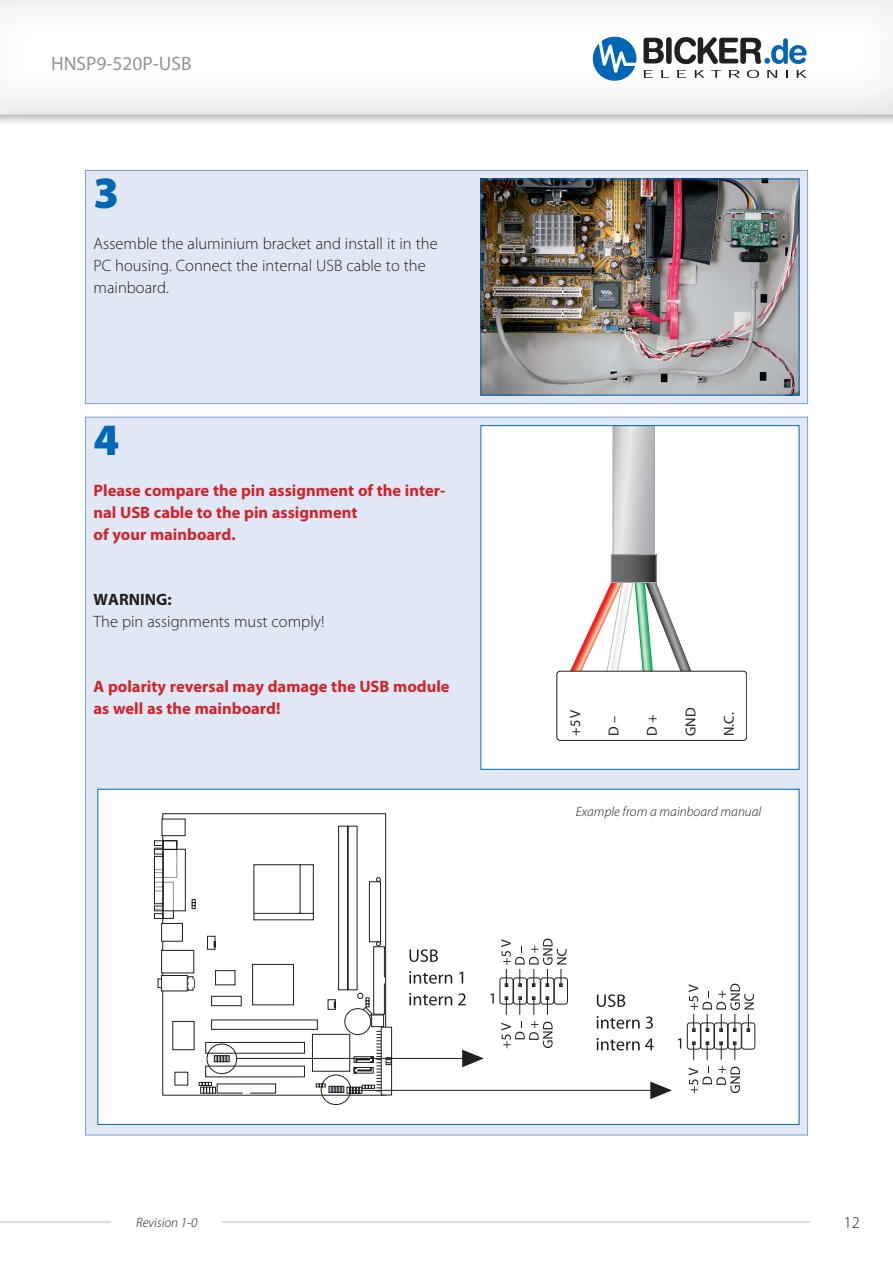
<style>
.page{position:relative;width:893px;height:1263px;background:#fff}
.page>*{position:absolute;margin:0;border:0;box-sizing:border-box;transform-origin:0 0}
.t1{font:900 45px "Myriad Pro";color:#0166b3}
.t2{font:19.5px "Myriad Pro";color:#939598}
.t3{font:700 16.5px/21.8px "Myriad Pro";color:#d1232a}
.t4{font:300 16.5px/21.8px "Myriad Pro";color:#231f20}
.t5{font:700 16.5px "Myriad Pro";color:#231f20}
.t6{font:14.4px "Myriad";color:#231f20}
.t7{font:italic 300 13.5px "Myriad Pro";color:#231f20}
</style>
<div class="page">
<div style="left:0;top:0;width:893px;height:127px;background:#231f20;opacity:.5"></div>
<div style="left:0;top:0;width:893px;height:116px;background:#231f20;opacity:.25"></div>
<svg style="left:593px;top:37px;width:214px;height:44px"></svg>
<hr style="left:0;top:1221px;width:829px;height:1px;background:#bcbdc0">
<div style="left:112px;top:1180px;width:110px;height:83px;background:#fff"></div>
<div style="left:810px;top:1180px;width:83px;height:83px;background:#fff"></div>
<div style="left:85px;top:170px;width:723px;height:234px;background:#e1e8f5;border:1px solid #7e9ed2"></div>
<img style="left:482px;top:181px;width:315px;height:212px">
<div style="left:85px;top:417px;width:723px;height:718px;background:#e1e8f5;border:1px solid #7e9ed2"></div>
<div style="left:481px;top:426px;width:318px;height:343px;background:#fff"></div>
<svg style="left:613px;top:427px;width:42px;height:127px;background:#cbccce"></svg>
<svg style="left:567px;top:576px;width:126px;height:95px"></svg>
<div style="left:556px;top:671px;width:191px;height:70px;border:1px solid #231f20;border-radius:3px"></div>
<div style="left:611px;top:555px;width:45px;height:27px;background:linear-gradient(to right,#7a7b7f,#353435)"></div>
<div style="left:611px;top:554px;width:45px;height:29px;border:1px solid #a8a9ad"></div>
<div style="left:480px;top:425px;width:319px;height:345px;border:1px solid #0166b3"></div>
<div style="left:98px;top:789px;width:701px;height:335px;background:#fff"></div>
<hr style="left:237px;top:1058px;width:226px;height:1px;background:#231f20">
<hr style="left:350px;top:1090px;width:304px;height:1px;background:#231f20">
<svg style="left:650px;top:1081px;width:22px;height:18px"></svg>
<svg style="left:409px;top:949px;width:29px;height:13px"></svg>
<svg style="left:409px;top:971px;width:43px;height:13px"></svg>
<svg style="left:459px;top:972px;width:4px;height:11px"></svg>
<svg style="left:409px;top:993px;width:43px;height:12px"></svg>
<svg style="left:458px;top:993px;width:8px;height:12px"></svg>
<svg style="left:501px;top:1021px;width:52px;height:27px"></svg>
<div style="left:527px;top:977px;width:14px;height:27px;border:1px solid #231f20;border-radius:3px"></div>
<div style="left:513px;top:977px;width:14px;height:27px;border:1px solid #231f20;border-radius:3px"></div>
<div style="left:499px;top:977px;width:14px;height:27px;border:1px solid #231f20;border-radius:3px"></div>
<div style="left:540px;top:977px;width:14px;height:27px;border:1px solid #231f20;border-radius:3px"></div>
<div style="left:554px;top:977px;width:14px;height:27px;border:1px solid #231f20;border-radius:3px"></div>
<svg style="left:490px;top:993px;width:4px;height:10px"></svg>
<svg style="left:501px;top:939px;width:66px;height:48px"></svg>
<svg style="left:505px;top:996px;width:3px;height:19px"></svg>
<svg style="left:518px;top:996px;width:4px;height:19px"></svg>
<svg style="left:532px;top:996px;width:3px;height:19px"></svg>
<svg style="left:546px;top:996px;width:3px;height:19px"></svg>
<svg style="left:154px;top:818px;width:238px;height:287px"></svg>
<svg style="left:462px;top:1049px;width:22px;height:18px"></svg>
<svg style="left:597px;top:994px;width:28px;height:13px"></svg>
<svg style="left:597px;top:1016px;width:56px;height:13px"></svg>
<svg style="left:597px;top:1038px;width:57px;height:12px"></svg>
<svg style="left:689px;top:1066px;width:51px;height:27px"></svg>
<div style="left:714px;top:1022px;width:14px;height:27px;border:1px solid #231f20;border-radius:3px"></div>
<div style="left:700px;top:1022px;width:14px;height:27px;border:1px solid #231f20;border-radius:3px"></div>
<div style="left:687px;top:1022px;width:14px;height:27px;border:1px solid #231f20;border-radius:3px"></div>
<div style="left:728px;top:1022px;width:14px;height:27px;border:1px solid #231f20;border-radius:3px"></div>
<div style="left:741px;top:1022px;width:14px;height:27px;border:1px solid #231f20;border-radius:3px"></div>
<svg style="left:678px;top:1038px;width:3px;height:10px"></svg>
<svg style="left:689px;top:984px;width:65px;height:48px"></svg>
<svg style="left:692px;top:1041px;width:4px;height:19px"></svg>
<svg style="left:706px;top:1041px;width:3px;height:19px"></svg>
<svg style="left:719px;top:1041px;width:4px;height:19px"></svg>
<svg style="left:733px;top:1041px;width:3px;height:19px"></svg>
<p class="t2" style="left:51px;top:51px;width:142px">HNSP9-520P-USB</p>
<h1 class="t1" style="left:94px;top:163px;width:27px">3</h1>
<p class="t4" style="left:94px;top:233px;width:346px">Assemble the aluminium bracket and install it in the<br>PC housing. Connect the internal USB cable to the mainboard.</p>
<h1 class="t1" style="left:94px;top:409px;width:27px">4</h1>
<p class="t3" style="left:94px;top:479px;width:353px">Please compare the pin assignment of the inter&shy;nal USB cable to the pin assignment<br>of your mainboard.</p>
<p class="t5" style="left:94px;top:588px;width:80px">WARNING:</p>
<p class="t4" style="left:94px;top:610px;width:232px">The pin assignments must comply!</p>
<p class="t3" style="left:94px;top:675px;width:358px">A polarity reversal may damage the USB module as well as the mainboard!</p>
<p class="t6" style="left:568px;top:736px;width:28px;rotate:-90deg">+5 V</p>
<p class="t6" style="left:606px;top:736px;width:21px;rotate:-90deg">D –</p>
<p class="t6" style="left:645px;top:736px;width:23px;rotate:-90deg">D +</p>
<p class="t6" style="left:683px;top:736px;width:30px;rotate:-90deg">GND</p>
<p class="t6" style="left:722px;top:736px;width:25px;rotate:-90deg">N.C.</p>
<p class="t7" style="left:576px;top:803px;width:187px">Example from a mainboard manual</p>
<p class="t7" style="left:136px;top:1214px;width:63px">Revision 1-0</p>
<p class="t4" style="left:844px;top:1211px;width:18px">12</p>
</div>
